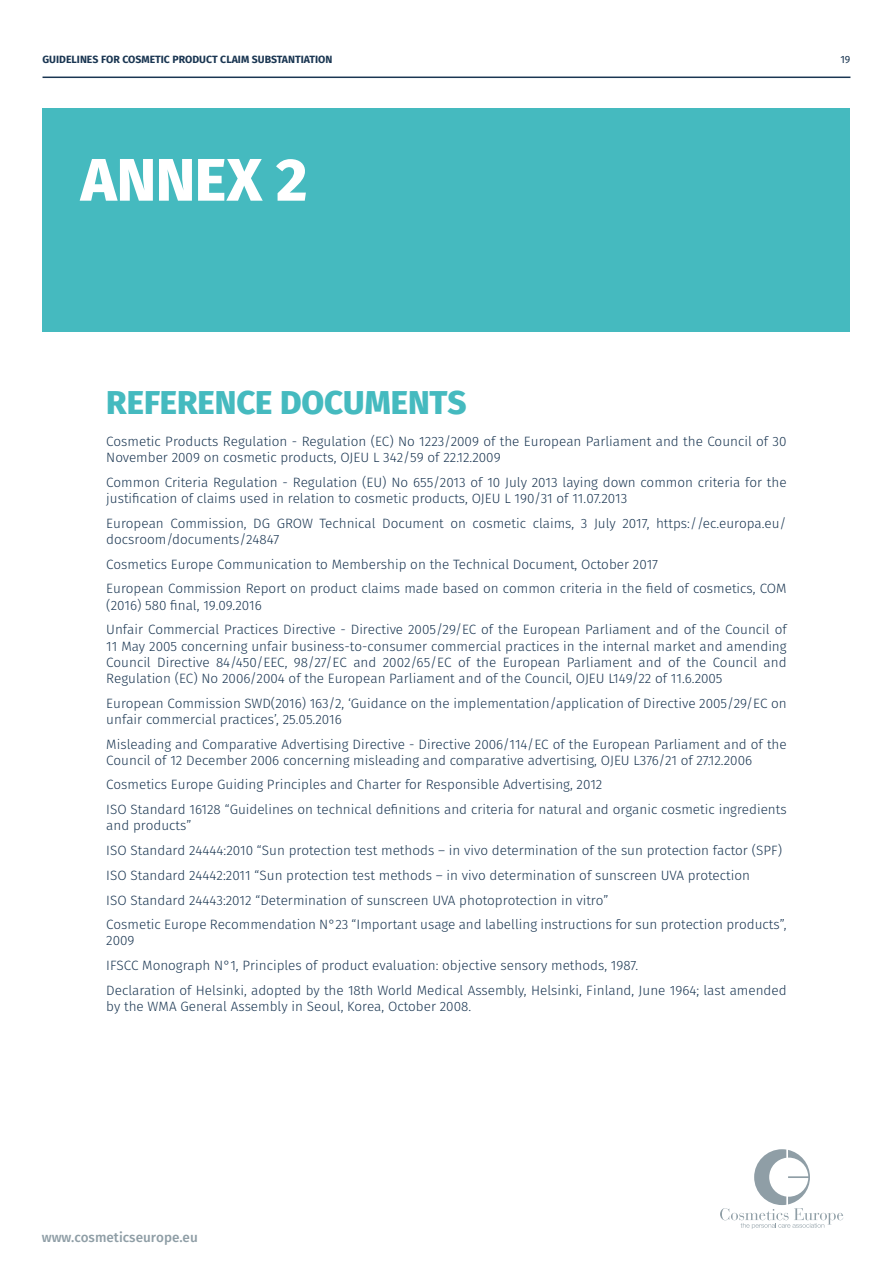
<style>
.page{position:relative;width:893px;height:1263px;background:#fff}
.page>*{position:absolute;margin:0;border:0;box-sizing:border-box;transform-origin:0 0}
.t1{font:800 60px "Fira Sans";color:#fff}
.t2{font:800 33px "Fira Sans";letter-spacing:-.005em;color:#45babf}
.t3{font:300 13.5px/24.8px "Fira Sans";color:#1a3652}
.t4{font:500 13.5px "Fira Sans";color:#8f9ea6}
.t5{font:700 10.5px "Fira Sans";color:#1a3652}
.t6{font:10.5px "Fira Sans";color:#1a3652}
</style>
<div class="page">
<hr style="left:43px;top:77px;width:807px;height:1px;background:#1a3652">
<svg style="left:720px;top:1149px;width:123px;height:80px"></svg>
<div style="left:43px;top:108px;width:807px;height:224px;background:#45babf"></div>
<p class="t5" style="left:43px;top:50px;width:291px">GUIDELINES FOR COSMETIC PRODUCT CLAIM SUBSTANTIATION</p>
<p class="t6" style="left:840px;top:51px;width:12px">19</p>
<h1 class="t1" style="left:81px;top:128px;width:228px">ANNEX 2</h1>
<h2 class="t2" style="left:106px;top:373px;width:362px">REFERENCE DOCUMENTS</h2>
<p class="t3" style="left:106px;top:433px;width:682px;line-height:16.2px">Cosmetic Products Regulation - Regulation (EC) No 1223/2009 of the European Parliament and the Council of 30<br>November 2009 on cosmetic products, OJEU L 342/59 of 22.12.2009</p>
<p class="t3" style="left:106px;top:474px;width:682px;line-height:16.2px">Common Criteria Regulation - Regulation (EU) No 655/2013 of 10 July 2013 laying down common criteria for the justification of claims used in relation to cosmetic products, OJEU L 190/31 of 11.07.2013</p>
<p class="t3" style="left:106px;top:515px;width:682px;line-height:16.2px">European Commission, DG GROW Technical Document on cosmetic claims, 3 July 2017, https://ec.europa.eu/ docsroom/documents/24847</p>
<p class="t3" style="left:106px;top:552px;width:682px">Cosmetics Europe Communication to Membership on the Technical Document, October 2017<br>European Commission Report on product claims made based on common criteria in the field of cosmetics, COM</p>
<p class="t3" style="left:106px;top:592px;width:682px">(2016) 580 final, 19.09.2016<br>Unfair Commercial Practices Directive - Directive 2005/29/EC of the European Parliament and of the Council of</p>
<p class="t3" style="left:106px;top:638px;width:682px;line-height:16.2px;text-align:justify">11 May 2005 concerning unfair business-to-consumer commercial practices in the internal market and amending Council Directive 84/450/EEC, 98/27/EC and 2002/65/EC of the European Parliament and of the Council and Regulation (EC) No 2006/2004 of the European Parliament and of the Council, OJEU L149/22 of 11.6.2005</p>
<p class="t3" style="left:106px;top:695px;width:682px;line-height:16.2px">European Commission SWD(2016) 163/2, ‘Guidance on the implementation/application of Directive 2005/29/EC on unfair commercial practices’, 25.05.2016</p>
<p class="t3" style="left:106px;top:736px;width:682px;line-height:16.2px">Misleading and Comparative Advertising Directive - Directive 2006/114/EC of the European Parliament and of the<br>Council of 12 December 2006 concerning misleading and comparative advertising, OJEU L376/21 of 27.12.2006</p>
<p class="t3" style="left:106px;top:772px;width:682px">Cosmetics Europe Guiding Principles and Charter for Responsible Advertising, 2012<br>ISO Standard 16128 “Guidelines on technical definitions and criteria for natural and organic cosmetic ingredients</p>
<p class="t3" style="left:106px;top:813px;width:682px">and products”<br>ISO Standard 24444:2010 “Sun protection test methods – in vivo determination of the sun protection factor (SPF)<br>ISO Standard 24442:2011 “Sun protection test methods – in vivo determination of sunscreen UVA protection<br>ISO Standard 24443:2012 “Determination of sunscreen UVA photoprotection in vitro”<br>Cosmetic Europe Recommendation N°23 “Important usage and labelling instructions for sun protection products”,</p>
<p class="t3" style="left:106px;top:928px;width:682px">2009<br>IFSCC Monograph N°1, Principles of product evaluation: objective sensory methods, 1987.<br>Declaration of Helsinki, adopted by the 18th World Medical Assembly, Helsinki, Finland, June 1964; last amended</p>
<p class="t3" style="left:106px;top:994px;width:366px">by the WMA General Assembly in Seoul, Korea, October 2008.</p>
<p class="t4" style="left:42px;top:1226px;width:158px">www.cosmeticseurope.eu</p>
</div>
